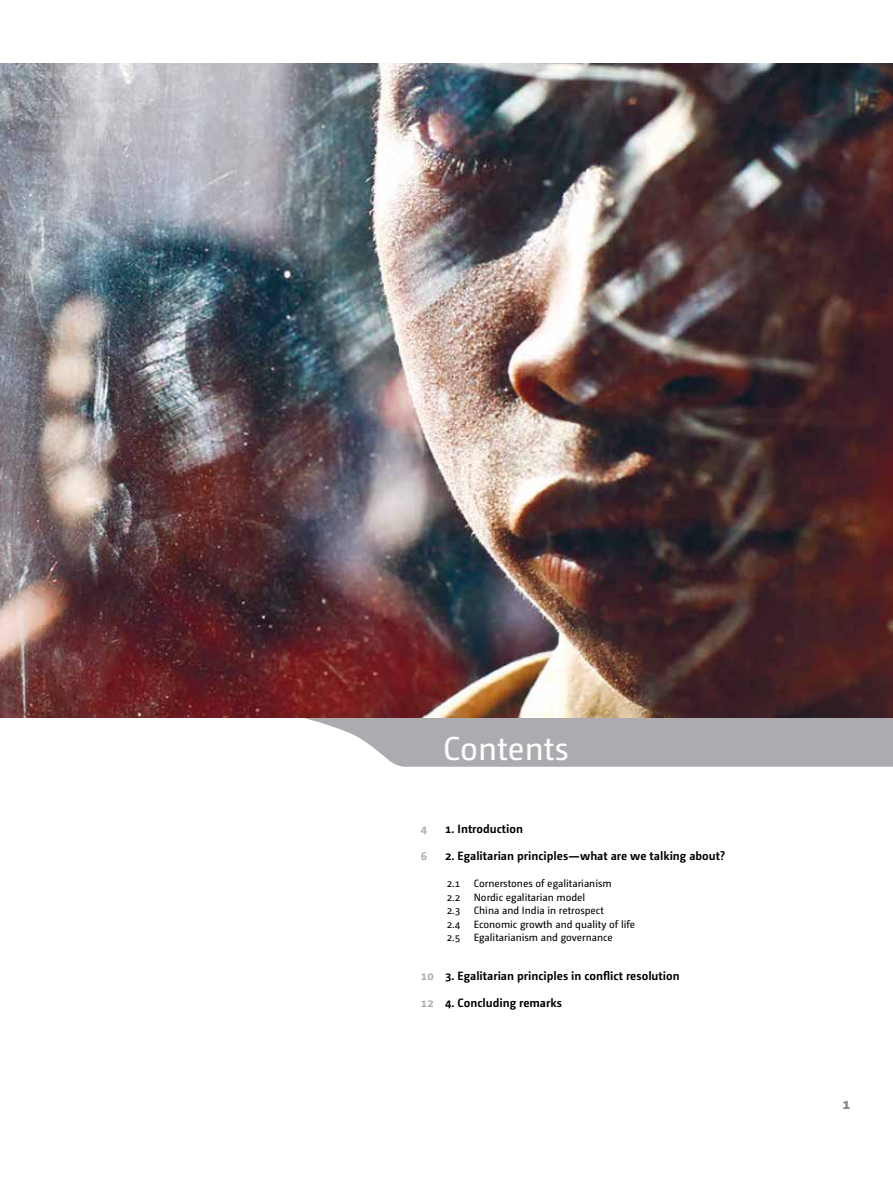
<style>
.page{position:relative;width:893px;height:1191px;background:#fff}
.page>*{position:absolute;margin:0;border:0;box-sizing:border-box;transform-origin:0 0}
.t1{font:33px "Camingo Dos";color:#fff}
.t2{font:800 15px "Camingo Dos";color:#878787}
.t3{font:700 12px "Camingo Dos";color:#000}
.t4{font:700 12px "Camingo Dos";color:#adabaf}
.t5{font:10.5px "Camingo Dos";color:#000}
.s1{color:#adabaf}
</style>
<div class="page">
<svg style="left:281px;top:717px;width:612px;height:49px;background:#b6b3b7"></svg>
<img style="left:0;top:64px;width:893px;height:653px">
<h1 class="t1" style="left:443px;top:729px;width:127px">Contents</h1>
<p class="t4" style="left:421px;top:822px;width:8px">4</p>
<p class="t3" style="left:445px;top:822px;width:79px">1. Introduction</p>
<p class="t4" style="left:421px;top:849px;width:8px">6</p>
<p class="t3" style="left:445px;top:849px;width:281px">2. Egalitarian principles—what are we talking about?</p>
<p class="t5" style="left:447px;top:877px;width:15px">2.1</p>
<p class="t5" style="left:474px;top:877px;width:139px">Cornerstones of egalitarianism</p>
<p class="t5" style="left:447px;top:891px;width:15px">2.2</p>
<p class="t5" style="left:474px;top:891px;width:113px">Nordic egalitarian model</p>
<p class="t5" style="left:447px;top:904px;width:15px">2.3</p>
<p class="t5" style="left:474px;top:904px;width:132px">China and India in retrospect</p>
<p class="t5" style="left:447px;top:918px;width:15px">2.4</p>
<p class="t5" style="left:474px;top:918px;width:163px">Economic growth and quality of life</p>
<p class="t5" style="left:447px;top:931px;width:15px">2.5</p>
<p class="t5" style="left:474px;top:931px;width:141px">Egalitarianism and governance</p>
<p class="t3" style="left:421px;top:969px;width:260px"><span class="s1">10</span> 3. Egalitarian principles in conflict resolution</p>
<p class="t3" style="left:421px;top:996px;width:142px"><span class="s1">12</span> 4. Concluding remarks</p>
<h2 class="t2" style="left:842px;top:1094px;width:9px">1</h2>
</div>
